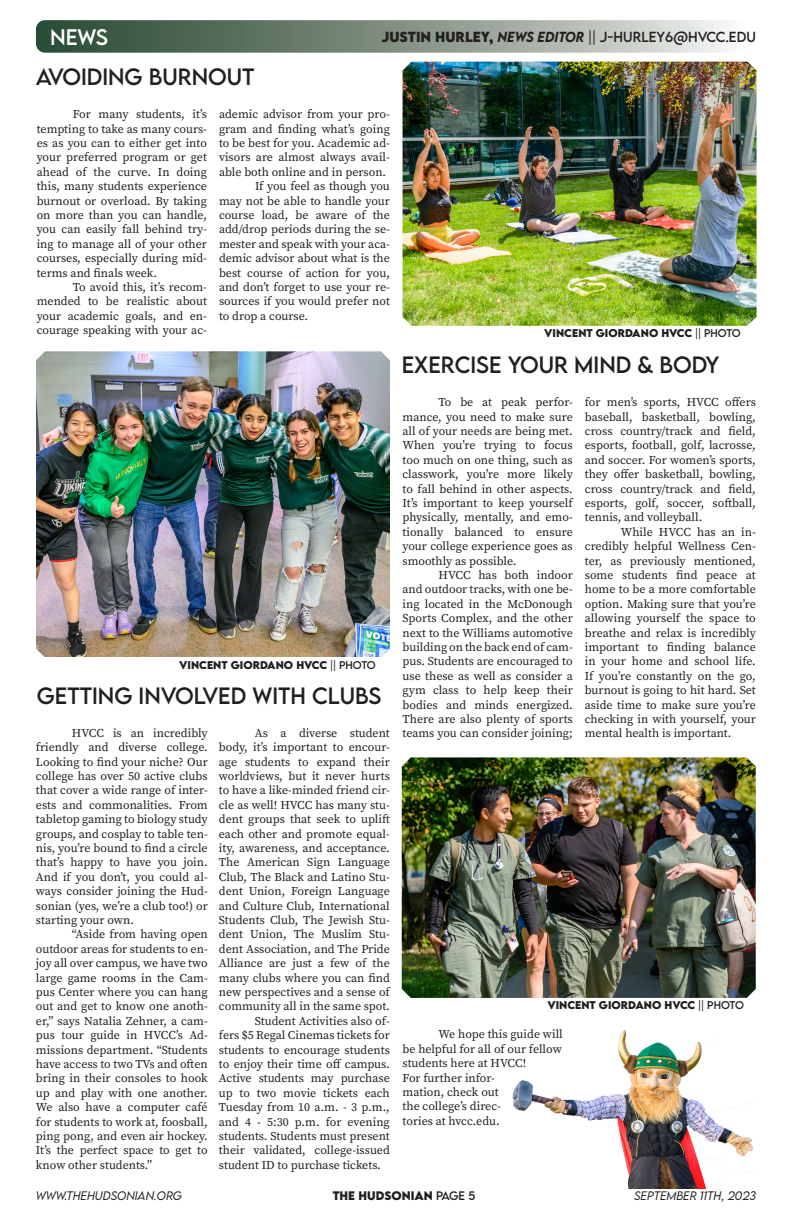
<style>
.page{position:relative;width:792px;height:1224px;background:#fff}
.page>*{position:absolute;margin:0;border:0;box-sizing:border-box;transform-origin:0 0}
.t1{font:21px "LEMONMILK";color:#231f20}
.t2{font:20px "LEMONMILK";color:#fff}
.t3{font:13px "LEMONMILK";color:#231f20}
.t4{font:12px/14.4px "Source Serif Variable";color:#231f20;text-align:justify}
.t5{font:italic 300 11px "LEMONMILK";color:#231f20}
.t6{font:700 11px "LEMONMILK";color:#231f20}
.t7{font:11px "LEMONMILK";color:#231f20}
.t8{font:700 10px "LEMONMILK";color:#231f20}
.t9{font:10px "LEMONMILK";letter-spacing:-.02em;color:#231f20}
.s1{font-weight:700}
.s2{font-weight:500;font-style:italic}
</style>
<div class="page">
<img style="left:513px;top:1030px;width:240px;height:158px">
<svg style="left:36px;top:20px;width:689px;height:33px;background:#849487"></svg>
<img style="left:36px;top:351px;width:354px;height:306px">
<img style="left:402px;top:757px;width:354px;height:241px">
<img style="left:403px;top:62px;width:354px;height:264px">
<p class="t2" style="left:50px;top:24px;width:60px">NEWS</p>
<p class="t3" style="left:382px;top:29px;width:376px"><span class="s1">JUSTIN HURLEY,</span> <span class="s2">NEWS EDITOR</span> || J-HURLEY6@HVCC.EDU</p>
<p class="t1" style="left:36px;top:63px;width:220px">AVOIDING BURNOUT</p>
<p class="t4" style="left:37px;top:107px;width:172px;text-indent:36px">For many students, it’s tempting to take as many cours&shy;es as you can to either get into your preferred program or get ahead of the curve. In doing this, many students experience burnout or overload. By taking on more than you can handle, you can easily fall behind try&shy;ing to manage all of your other courses, especially during mid&shy;terms and finals week.</p>
<p class="t4" style="left:37px;top:280px;width:172px;text-indent:36px">To avoid this, it’s recom&shy;mended to be realistic about your academic goals, and en&shy;courage speaking with your ac-</p>
<p class="t4" style="left:219px;top:107px;width:172px">ademic advisor from your pro&shy;gram and finding what’s going to be best for you. Academic ad&shy;visors are almost always avail&shy;able both online and in person.</p>
<p class="t4" style="left:219px;top:179px;width:172px;text-indent:36px">If you feel as though you may not be able to handle your course load, be aware of the add/drop periods during the se&shy;mester and speak with your aca&shy;demic advisor about what is the best course of action for you, and don’t forget to use your re&shy;sources if you would prefer not to drop a course.</p>
<p class="t8" style="left:544px;top:326px;width:90px">VINCENT GIORDANO</p>
<p class="t9" style="left:661px;top:326px;width:81px"><span class="s1">HVCC</span> || PHOTO</p>
<p class="t8" style="left:179px;top:658px;width:90px">VINCENT GIORDANO</p>
<p class="t9" style="left:296px;top:658px;width:81px"><span class="s1">HVCC</span> || PHOTO</p>
<p class="t1" style="left:37px;top:682px;width:332px">GETTING INVOLVED WITH CLUBS</p>
<p class="t4" style="left:36px;top:726px;width:173px;text-indent:36px">HVCC is an incredibly friendly and diverse college.<br>Looking to find your niche? Our college has over 50 active clubs that cover a wide range of inter&shy;ests and commonalities. From tabletop gaming to biology study groups, and cosplay to table ten&shy;nis, you’re bound to find a circle that’s happy to have you join.<br>And if you don’t, you could al&shy;ways consider joining the Hud&shy;sonian (yes, we’re a club too!) or starting your own.</p>
<p class="t4" style="left:36px;top:927px;width:173px;text-indent:36px">“Aside from having open outdoor areas for students to en&shy;joy all over campus, we have two large game rooms in the Cam&shy;pus Center where you can hang out and get to know one anoth&shy;er,” says Natalia Zehner, a cam&shy;pus tour guide in HVCC’s Ad&shy;missions department. “Students have access to two TVs and often bring in their consoles to hook up and play with one another.<br>We also have a computer café for students to work at, foosball, ping pong, and even air hockey.<br>It’s the perfect space to get to know other students.”</p>
<p class="t4" style="left:219px;top:726px;width:172px;text-indent:36px">As a diverse student body, it’s important to encour&shy;age students to expand their worldviews, but it never hurts to have a like-minded friend cir&shy;cle as well! HVCC has many stu&shy;dent groups that seek to uplift each other and promote equal&shy;ity, awareness, and acceptance.<br>The American Sign Language Club, The Black and Latino Stu&shy;dent Union, Foreign Language and Culture Club, International Students Club, The Jewish Stu&shy;dent Union, The Muslim Stu&shy;dent Association, and The Pride Alliance are just a few of the many clubs where you can find new perspectives and a sense of community all in the same spot.</p>
<p class="t4" style="left:219px;top:1014px;width:172px;text-indent:36px">Student Activities also of&shy;fers $5 Regal Cinemas tickets for students to encourage students to enjoy their time off campus.<br>Active students may purchase up to two movie tickets each Tuesday from 10 a.m. - 3 p.m., and 4 - 5:30 p.m. for evening students. Students must present their validated, college-issued student ID to purchase tickets.</p>
<p class="t1" style="left:402px;top:351px;width:319px">EXERCISE YOUR MIND &amp; BODY</p>
<p class="t4" style="left:403px;top:395px;width:172px;text-indent:36px">To be at peak perfor&shy;mance, you need to make sure all of your needs are being met.<br>When you’re trying to focus too much on one thing, such as classwork, you’re more likely to fall behind in other aspects.<br>It’s important to keep yourself physically, mentally, and emo&shy;tionally balanced to ensure your college experience goes as smoothly as possible.</p>
<p class="t4" style="left:403px;top:568px;width:172px;text-indent:36px">HVCC has both indoor and outdoor tracks, with one be&shy;ing located in the McDonough Sports Complex, and the other next to the Williams automotive building on the back end of cam&shy;pus. Students are encouraged to use these as well as consider a gym class to help keep their bodies and minds energized.<br>There are also plenty of sports teams you can consider joining;</p>
<p class="t4" style="left:585px;top:395px;width:173px">for men’s sports, HVCC offers baseball, basketball, bowling, cross country/track and field, esports, football, golf, lacrosse, and soccer. For women’s sports, they offer basketball, bowling, cross country/track and field, esports, golf, soccer, softball, tennis, and volleyball.</p>
<p class="t4" style="left:585px;top:525px;width:173px;text-indent:36px">While HVCC has an in&shy;credibly helpful Wellness Cen&shy;ter, as previously mentioned, some students find peace at home to be a more comfortable option. Making sure that you’re allowing yourself the space to breathe and relax is incredibly important to finding balance in your home and school life.<br>If you’re constantly on the go, burnout is going to hit hard. Set aside time to make sure you’re checking in with yourself, your mental health is important.</p>
<p class="t8" style="left:547px;top:998px;width:90px">VINCENT GIORDANO</p>
<p class="t9" style="left:665px;top:998px;width:81px"><span class="s1">HVCC</span> || PHOTO</p>
<p class="t4" style="left:403px;top:1027px;width:162px;text-indent:36px">We hope this guide will be helpful for all of our fellow students here at HVCC!</p>
<p class="t4" style="left:403px;top:1070px;width:94px">For further infor-</p>
<p class="t4" style="left:403px;top:1085px;width:98px">mation, check out</p>
<p class="t4" style="left:403px;top:1099px;width:100px">the college’s direc-</p>
<p class="t4" style="left:403px;top:1114px;width:99px">tories at hvcc.edu.</p>
<p class="t5" style="left:36px;top:1188px;width:147px">WWW.THEHUDSONIAN.ORG</p>
<p class="t6" style="left:333px;top:1188px;width:44px">THE HUDSON</p>
<p class="t7" style="left:411px;top:1188px;width:66px"><span class="s1">IAN</span> PAGE 5</p>
<p class="t5" style="left:634px;top:1188px;width:123px">SEPTEMBER 11TH, 2023</p>
</div>
